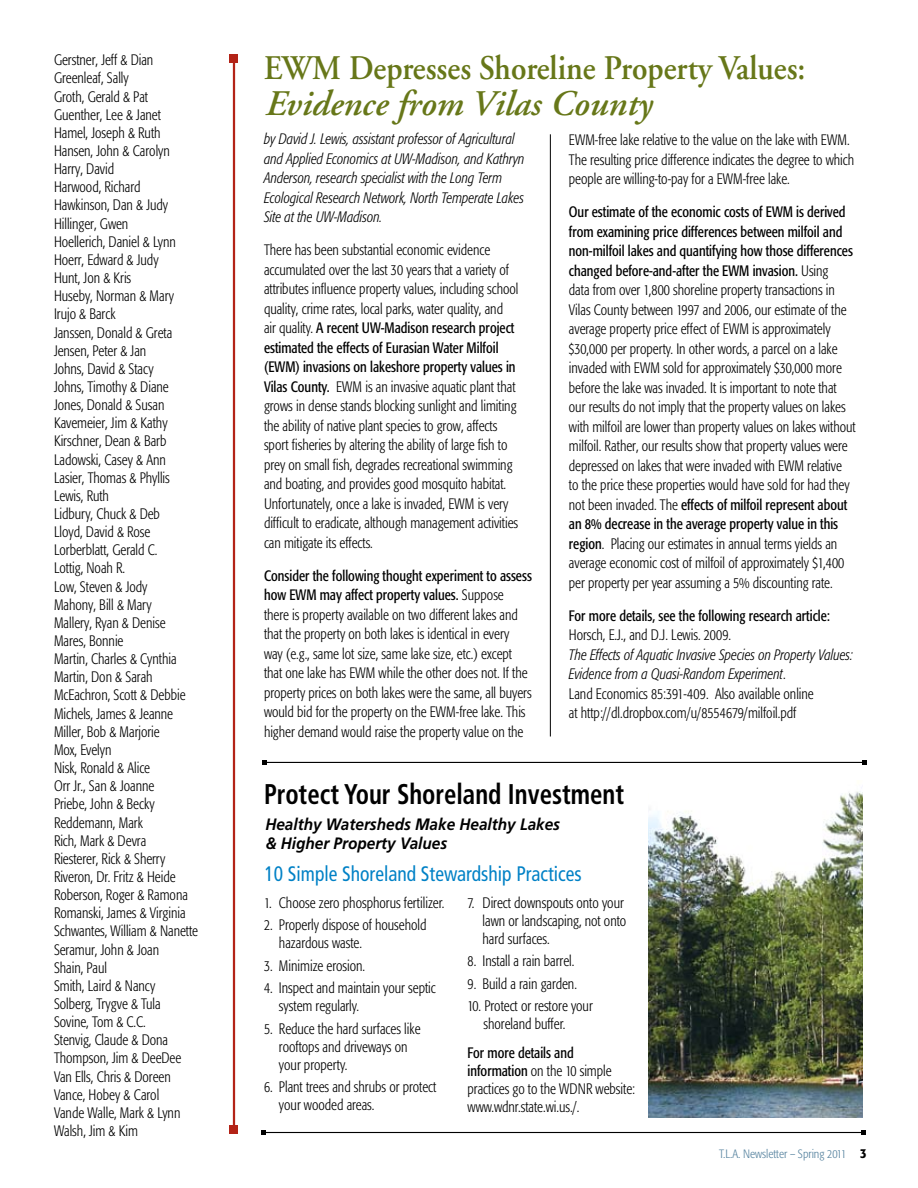
<style>
.page{position:relative;width:918px;height:1188px;background:#fff}
.page>*{position:absolute;margin:0;border:0;box-sizing:border-box;transform-origin:0 0}
.t1{font:italic 600 36px "Adobe Garamond";color:#677719}
.t2{font:600 34.5px "Adobe Garamond";color:#677719;scale:.91 1}
.t3{font:700 condensed 28.5px "Frutiger";color:#000;scale:.87 1}
.t4{font:condensed 21px "Frutiger";color:#0081c6;scale:.93 1}
.t5{font:italic 700 16.5px/19.5px "Frutiger";color:#000;scale:.93 1}
.t6{font:300 condensed 15px/18.1px "Formata";color:#000;scale:.93 1}
.t7{font:italic 300 condensed 15px/19.5px "Formata";color:#000;scale:.93 1}
.t8{font:condensed 15px "Formata";color:#000;scale:.93 1}
.t9{font:300 condensed 12px "Formata";color:#5884a0}
.s1{font-weight:400}
.s2{font-style:italic}
.s3{font-weight:500;font-size:13.5px;color:#000}
</style>
<div class="page">
<hr style="left:265px;top:762px;width:600px;height:1px;background:#000">
<svg style="left:262px;top:760px;width:5px;height:5px"></svg>
<svg style="left:862px;top:760px;width:5px;height:5px"></svg>
<hr style="left:550px;top:134px;width:1px;height:603px;background:#000">
<img style="left:648px;top:791px;width:214px;height:327px">
<hr style="left:263px;top:1132px;width:600px;height:1px;background:#000">
<svg style="left:261px;top:1130px;width:5px;height:5px"></svg>
<svg style="left:861px;top:1130px;width:5px;height:5px"></svg>
<hr style="left:233px;top:58px;width:2px;height:1072px;background:#b32317">
<div style="left:230px;top:54px;width:8px;height:9px;background:#b32317"></div>
<div style="left:230px;top:1125px;width:8px;height:9px;background:#b32317"></div>
<p class="t6" style="left:54px;top:51px;width:156px">Gerstner, Jeff &amp; Dian<br>Greenleaf, Sally<br>Groth, Gerald &amp; Pat<br>Guenther, Lee &amp; Janet<br>Hamel, Joseph &amp; Ruth<br>Hansen, John &amp; Carolyn<br>Harry, David<br>Harwood, Richard<br>Hawkinson, Dan &amp; Judy<br>Hillinger, Gwen<br>Hoellerich, Daniel &amp; Lynn<br>Hoerr, Edward &amp; Judy<br>Hunt, Jon &amp; Kris<br>Huseby, Norman &amp; Mary<br>Irujo &amp; Barck<br>Janssen, Donald &amp; Greta<br>Jensen, Peter &amp; Jan<br>Johns, David &amp; Stacy<br>Johns, Timothy &amp; Diane<br>Jones, Donald &amp; Susan<br>Kavemeier, Jim &amp; Kathy<br>Kirschner, Dean &amp; Barb<br>Ladowski, Casey &amp; Ann<br>Lasier, Thomas &amp; Phyllis<br>Lewis, Ruth<br>Lidbury, Chuck &amp; Deb<br>Lloyd, David &amp; Rose<br>Lorberblatt, Gerald C.<br>Lottig, Noah R.<br>Low, Steven &amp; Jody<br>Mahony, Bill &amp; Mary<br>Mallery, Ryan &amp; Denise<br>Mares, Bonnie<br>Martin, Charles &amp; Cynthia<br>Martin, Don &amp; Sarah<br>McEachron, Scott &amp; Debbie<br>Michels, James &amp; Jeanne<br>Miller, Bob &amp; Marjorie<br>Mox, Evelyn<br>Nisk, Ronald &amp; Alice<br>Orr Jr., San &amp; Joanne<br>Priebe, John &amp; Becky<br>Reddemann, Mark<br>Rich, Mark &amp; Devra<br>Riesterer, Rick &amp; Sherry<br>Riveron, Dr. Fritz &amp; Heide<br>Roberson, Roger &amp; Ramona<br>Romanski, James &amp; Virginia<br>Schwantes, William &amp; Nanette<br>Seramur, John &amp; Joan<br>Shain, Paul<br>Smith, Laird &amp; Nancy<br>Solberg, Trygve &amp; Tula<br>Sovine, Tom &amp; C.C.<br>Stenvig, Claude &amp; Dona<br>Thompson, Jim &amp; DeeDee<br>Van Ells, Chris &amp; Doreen<br>Vance, Hobey &amp; Carol<br>Vande Walle, Mark &amp; Lynn<br>Walsh, Jim &amp; Kim</p>
<h2 class="t2" style="left:264px;top:49px;width:597px">EWM Depresses Shoreline Property Values:</h2>
<h1 class="t1" style="left:264px;top:84px;width:389px">Evidence from Vilas County</h1>
<p class="t7" style="left:264px;top:130px;width:282px">by David J. Lewis, assistant professor of Agricultural and Applied Economics at UW-Madison, and Kathryn Anderson, research specialist with the Long Term Ecological Research Network, North Temperate Lakes Site at the UW-Madison.</p>
<p class="t6" style="left:264px;top:241px;width:275px;line-height:19.5px">There has been substantial economic evidence accumulated over the last 30 years that a variety of attributes influence property values, including school quality, crime rates, local parks, water quality, and air quality. <span class="s1">A recent UW-Madison research project estimated the effects of Eurasian Water Milfoil (EWM) invasions on lakeshore property values in Vilas County.</span> EWM is an invasive aquatic plant that grows in dense stands blocking sunlight and limiting the ability of native plant species to grow, affects sport fisheries by altering the ability of large fish to prey on small fish, degrades recreational swimming and boating, and provides good mosquito habitat.<br>Unfortunately, once a lake is invaded, EWM is very difficult to eradicate, although management activities can mitigate its effects.</p>
<p class="t6" style="left:264px;top:566px;width:290px;line-height:19.5px"><span class="s1">Consider the following thought experiment to assess how EWM may affect property values.</span> Suppose there is property available on two different lakes and that the property on both lakes is identical in every<br>way (e.g., same lot size, same lake size, etc.) except that one lake has EWM while the other does not. If the property prices on both lakes were the same, all buyers would bid for the property on the EWM-free lake. This higher demand would raise the property value on the</p>
<p class="t6" style="left:569px;top:130px;width:308px;line-height:19.5px">EWM-free lake relative to the value on the lake with EWM.<br>The resulting price difference indicates the degree to which people are willing-to-pay for a EWM-free lake.</p>
<p class="t6" style="left:569px;top:202px;width:310px;line-height:19.5px"><span class="s1">Our estimate of the economic costs of EWM is derived from examining price differences between milfoil and non-milfoil lakes and quantifying how those differences changed before-and-after the EWM invasion.</span> Using<br>data from over 1,800 shoreline property transactions in Vilas County between 1997 and 2006, our estimate of the average property price effect of EWM is approximately $30,000 per property. In other words, a parcel on a lake invaded with EWM sold for approximately $30,000 more before the lake was invaded. It is important to note that our results do not imply that the property values on lakes with milfoil are lower than property values on lakes without milfoil. Rather, our results show that property values were depressed on lakes that were invaded with EWM relative<br>to the price these properties would have sold for had they not been invaded. The <span class="s1">effects of milfoil represent about an 8% decrease in the average property value in this region</span>. Placing our estimates in annual terms yields an average economic cost of milfoil of approximately $1,400 per property per year assuming a 5% discounting rate.</p>
<p class="t8" style="left:569px;top:606px;width:282px">For more details, see the following research article:</p>
<p class="t6" style="left:569px;top:626px;width:176px">Horsch, E.J., and D.J. Lewis. 2009.</p>
<p class="t6" style="left:569px;top:645px;width:307px;line-height:19.5px"><span class="s2">The Effects of Aquatic Invasive Species on Property Values:<br>Evidence from a Quasi-Random Experiment</span>.<br>Land Economics 85:391-409. Also available online<br>at http://dl.dropbox.com/u/8554679/milfoil.pdf</p>
<h3 class="t3" style="left:264px;top:778px;width:415px">Protect Your Shoreland Investment</h3>
<p class="t5" style="left:265px;top:814px;width:318px">Healthy Watersheds Make Healthy Lakes &amp; Higher Property Values</p>
<h3 class="t4" style="left:264px;top:861px;width:343px">10 Simple Shoreland Stewardship Practices</h3>
<p class="t6" style="left:483px;top:894px;width:156px;text-indent:-15px">7. Direct downspouts onto your lawn or landscaping, not onto hard surfaces.</p>
<p class="t6" style="left:468px;top:952px;width:116px">8. Install a rain barrel.</p>
<p class="t6" style="left:468px;top:974px;width:119px">9. Build a rain garden.</p>
<p class="t6" style="left:484px;top:997px;width:119px;text-indent:-16px">10. Protect or restore your shoreland buffer.</p>
<p class="t6" style="left:468px;top:1044px;width:182px"><span class="s1">For more details and information</span> on the 10 simple practices go to the WDNR website: www.wdnr.state.wi.us./.</p>
<p class="t6" style="left:264px;top:893px;width:196px">1. Choose zero phosphorus fertilizer.</p>
<p class="t6" style="left:279px;top:916px;width:160px;text-indent:-15px">2. Properly dispose of household hazardous waste.</p>
<p class="t6" style="left:264px;top:956px;width:110px">3. Minimize erosion.</p>
<p class="t6" style="left:279px;top:979px;width:170px;text-indent:-15px">4. Inspect and maintain your septic system regularly.</p>
<p class="t6" style="left:279px;top:1020px;width:154px;text-indent:-15px">5. Reduce the hard surfaces like rooftops and driveways on your property.</p>
<p class="t6" style="left:279px;top:1078px;width:171px;text-indent:-15px">6. Plant trees and shrubs or protect your wooded areas.</p>
<p class="t9" style="left:719px;top:1147px;width:149px">T.L.A. Newsletter – Spring 2011 <span class="s3">3</span></p>
</div>
